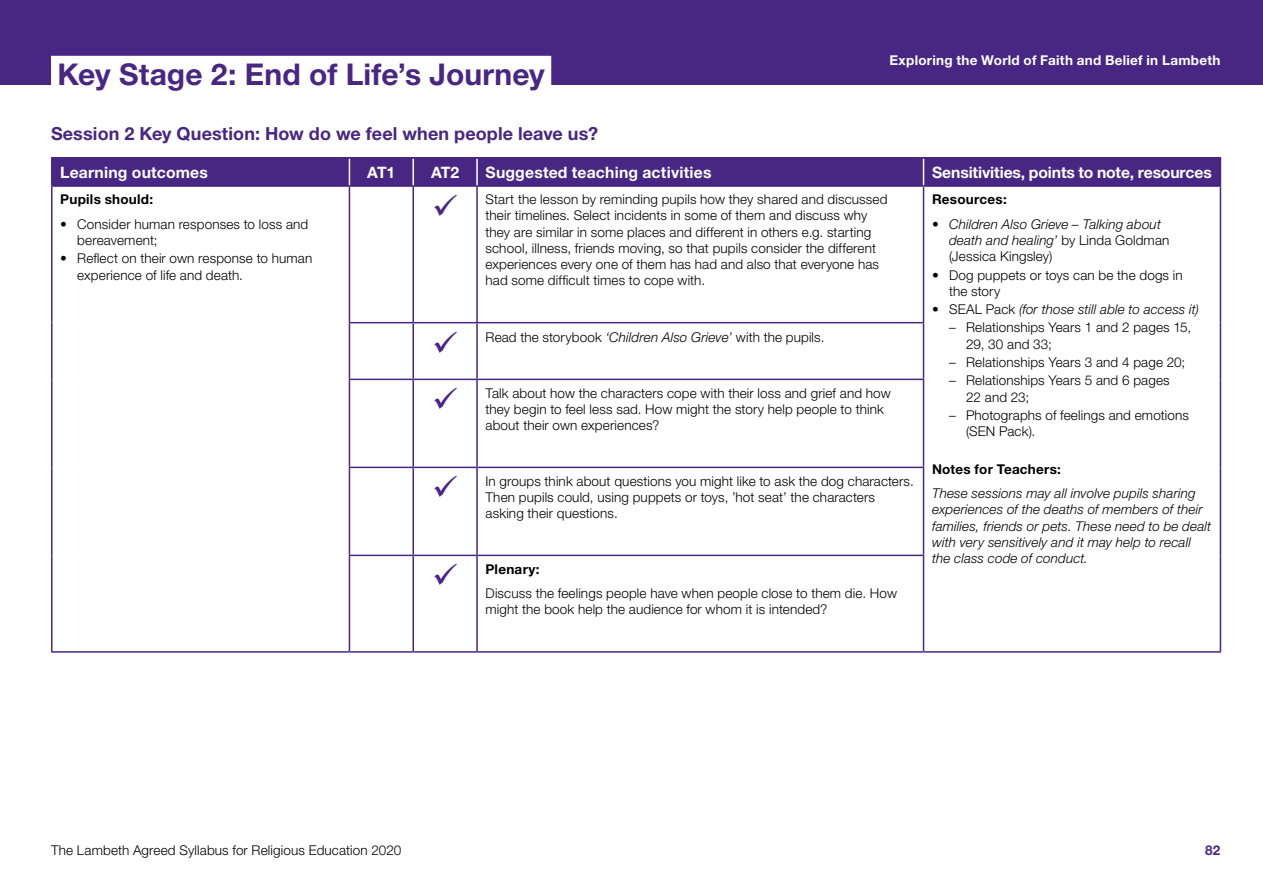
<style>
.page{position:relative;width:1263px;height:893px;background:#fff}
.page>*{position:absolute;margin:0;border:0;box-sizing:border-box;transform-origin:0 0}
.t1{font:700 30px "Helvetica Neue LT Std";color:#482683}
.t2{font:700 18px "Helvetica Neue LT Std";letter-spacing:.005em;color:#482683}
.t3{font:700 15.75px "Helvetica Neue LT Std";letter-spacing:.005em;color:#fff}
.t4{font:300 13.5px/16.2px "Helvetica Neue LT Std";letter-spacing:.01em;color:#000}
.t5{font:italic 300 13.5px/16.2px "Helvetica Neue";letter-spacing:.01em;color:#000}
.t6{font:700 13.5px "Helvetica Neue LT Std";letter-spacing:.02em;color:#000}
.t7{font:700 13.5px "Helvetica Neue LT Std";letter-spacing:.02em;color:#fff}
.t8{font:700 13.5px "Helvetica Neue LT Std";color:#482683}
.s1{font-style:normal}
.s2{font-family:"Helvetica Neue LT Std";font-style:normal}
.s3{color:#482683}
.s4{font-family:"Helvetica Neue";font-style:italic}
</style>
<div class="page">
<div style="left:0;top:0;width:1263px;height:85px;background:#482683"></div>
<div style="left:51px;top:56px;width:500px;height:42px;background:#fff"></div>
<div style="left:52px;top:158px;width:297px;height:28px;background:#482683"></div>
<div style="left:349px;top:158px;width:64px;height:28px;background:#482683"></div>
<div style="left:413px;top:158px;width:64px;height:28px;background:#482683"></div>
<div style="left:477px;top:158px;width:446px;height:28px;background:#482683"></div>
<div style="left:923px;top:158px;width:297px;height:28px;background:#482683"></div>
<hr style="left:349px;top:187px;width:1px;height:135px;background:#482683">
<hr style="left:412px;top:187px;width:2px;height:135px;background:#482683">
<hr style="left:476px;top:187px;width:2px;height:135px;background:#482683">
<hr style="left:923px;top:187px;width:1px;height:135px;background:#482683">
<hr style="left:349px;top:322px;width:64px;height:1px;background:#482683">
<hr style="left:349px;top:323px;width:1px;height:56px;background:#482683">
<hr style="left:413px;top:322px;width:64px;height:1px;background:#482683">
<hr style="left:412px;top:323px;width:2px;height:56px;background:#482683">
<hr style="left:477px;top:322px;width:447px;height:1px;background:#482683">
<hr style="left:476px;top:323px;width:2px;height:56px;background:#482683">
<hr style="left:923px;top:323px;width:1px;height:56px;background:#482683">
<hr style="left:349px;top:379px;width:64px;height:1px;background:#482683">
<hr style="left:349px;top:380px;width:1px;height:87px;background:#482683">
<hr style="left:413px;top:379px;width:64px;height:1px;background:#482683">
<hr style="left:412px;top:380px;width:2px;height:87px;background:#482683">
<hr style="left:477px;top:379px;width:447px;height:1px;background:#482683">
<hr style="left:476px;top:380px;width:2px;height:87px;background:#482683">
<hr style="left:923px;top:380px;width:1px;height:87px;background:#482683">
<hr style="left:349px;top:467px;width:64px;height:1px;background:#482683">
<hr style="left:349px;top:468px;width:1px;height:87px;background:#482683">
<hr style="left:413px;top:467px;width:64px;height:1px;background:#482683">
<hr style="left:412px;top:468px;width:2px;height:87px;background:#482683">
<hr style="left:477px;top:467px;width:447px;height:1px;background:#482683">
<hr style="left:476px;top:468px;width:2px;height:87px;background:#482683">
<hr style="left:923px;top:468px;width:1px;height:87px;background:#482683">
<hr style="left:349px;top:555px;width:64px;height:1px;background:#482683">
<hr style="left:349px;top:556px;width:1px;height:95px;background:#482683">
<hr style="left:413px;top:555px;width:64px;height:1px;background:#482683">
<hr style="left:412px;top:556px;width:2px;height:95px;background:#482683">
<hr style="left:477px;top:555px;width:447px;height:1px;background:#482683">
<hr style="left:476px;top:556px;width:2px;height:95px;background:#482683">
<hr style="left:923px;top:556px;width:1px;height:95px;background:#482683">
<svg style="left:349px;top:159px;width:1px;height:26px"></svg>
<hr style="left:412px;top:159px;width:2px;height:26px;background:#fff">
<hr style="left:476px;top:159px;width:2px;height:26px;background:#fff">
<svg style="left:923px;top:159px;width:1px;height:26px"></svg>
<hr style="left:51px;top:187px;width:2px;height:136px;background:#482683">
<hr style="left:1220px;top:187px;width:1px;height:136px;background:#482683">
<hr style="left:51px;top:323px;width:2px;height:56px;background:#482683">
<hr style="left:1220px;top:323px;width:1px;height:56px;background:#482683">
<hr style="left:51px;top:379px;width:2px;height:88px;background:#482683">
<hr style="left:1220px;top:379px;width:1px;height:88px;background:#482683">
<hr style="left:51px;top:467px;width:2px;height:88px;background:#482683">
<hr style="left:1220px;top:467px;width:1px;height:88px;background:#482683">
<hr style="left:51px;top:555px;width:2px;height:96px;background:#482683">
<hr style="left:1220px;top:555px;width:1px;height:96px;background:#482683">
<hr style="left:51px;top:651px;width:298px;height:2px;background:#482683">
<hr style="left:349px;top:651px;width:64px;height:2px;background:#482683">
<hr style="left:413px;top:651px;width:64px;height:2px;background:#482683">
<hr style="left:477px;top:651px;width:446px;height:2px;background:#482683">
<hr style="left:923px;top:651px;width:298px;height:2px;background:#482683">
<hr style="left:51px;top:157px;width:298px;height:2px;background:#482683">
<hr style="left:51px;top:159px;width:2px;height:26px;background:#482683">
<hr style="left:349px;top:157px;width:64px;height:2px;background:#482683">
<hr style="left:413px;top:157px;width:64px;height:2px;background:#482683">
<hr style="left:477px;top:157px;width:446px;height:2px;background:#482683">
<hr style="left:51px;top:185px;width:298px;height:2px;background:#482683">
<hr style="left:349px;top:185px;width:64px;height:2px;background:#482683">
<hr style="left:413px;top:185px;width:64px;height:2px;background:#482683">
<hr style="left:477px;top:185px;width:446px;height:2px;background:#482683">
<hr style="left:923px;top:157px;width:298px;height:2px;background:#482683">
<svg style="left:1220px;top:159px;width:1px;height:26px"></svg>
<hr style="left:923px;top:185px;width:298px;height:2px;background:#482683">
<h1 class="t1" style="left:57px;top:56px;width:489px">Key Stage 2: End of Life’s Journey</h1>
<h2 class="t2" style="left:51px;top:123px;width:549px">Session 2 Key Question: How do we feel when people leave us?</h2>
<p class="t7" style="left:889px;top:52px;width:332px">Exploring the World of Faith and Belief in Lambeth</p>
<p class="t3" style="left:60px;top:162px;width:149px">Learning outcomes</p>
<p class="t3" style="left:367px;top:162px;width:30px">AT1</p>
<p class="t3" style="left:431px;top:162px;width:30px">AT2</p>
<p class="t3" style="left:485px;top:162px;width:227px">Suggested teaching activities</p>
<p class="t3" style="left:932px;top:162px;width:281px">Sensitivities, points to note, resources</p>
<p class="t6" style="left:60px;top:191px;width:94px">Pupils should:</p>
<p class="t4" style="left:77px;top:216px;width:233px;text-indent:-17px">• Consider human responses to loss and bereavement;</p>
<p class="t4" style="left:77px;top:250px;width:237px;text-indent:-17px">• Reflect on their own response to human experience of life and death.</p>
<p class="t4" style="left:485px;top:191px;width:403px">Start the lesson by reminding pupils how they shared and discussed their timelines. Select incidents in some of them and discuss why they are similar in some places and different in others e.g. starting school, illness, friends moving, so that pupils consider the different experiences every one of them has had and also that everyone has had some difficult times to cope with.</p>
<p class="t6" style="left:932px;top:191px;width:76px">Resources:</p>
<p class="t5" style="left:949px;top:216px;width:222px;text-indent:-17px"><span class="s1">•</span> Children Also Grieve – Talking about death and healing’ <span class="s2">by Linda Goldman</span></p>
<p class="t4" style="left:949px;top:248px;width:105px">(Jessica Kingsley)</p>
<p class="t4" style="left:949px;top:266px;width:235px;text-indent:-17px">• Dog puppets or toys can be the dogs in the story</p>
<p class="t5" style="left:932px;top:301px;width:269px"><span class="s2">• SEAL Pack</span> (for those still able to access it)</p>
<p class="t4" style="left:966px;top:319px;width:227px;text-indent:-17px">– Relationships Years 1 and 2 pages 15,<br>29, 30 and 33;</p>
<p class="t4" style="left:949px;top:354px;width:238px">– Relationships Years 3 and 4 page 20;</p>
<p class="t4" style="left:966px;top:372px;width:205px;text-indent:-17px">– Relationships Years 5 and 6 pages<br>22 and 23;</p>
<p class="t4" style="left:966px;top:407px;width:224px;text-indent:-17px">– Photographs of feelings and emotions (SEN Pack).</p>
<p class="t6" style="left:932px;top:460px;width:130px">Notes for Teachers:</p>
<p class="t5" style="left:932px;top:485px;width:281px">These sessions may all involve pupils sharing experiences of the deaths of members of their families, friends or pets. These need to be dealt with very sensitively and it may help to recall the class code of conduct.</p>
<p class="t4" style="left:432px;top:329px;width:394px"><span class="s3">✓</span> Read the storybook <span class="s4">‘Children Also Grieve’</span> with the pupils.</p>
<p class="t4" style="left:485px;top:384px;width:407px">Talk about how the characters cope with their loss and grief and how they begin to feel less sad. How might the story help people to think about their own experiences?</p>
<p class="t4" style="left:485px;top:472px;width:430px">In groups think about questions you might like to ask the dog characters.<br>Then pupils could, using puppets or toys, ’hot seat’ the characters asking their questions.</p>
<p class="t6" style="left:485px;top:560px;width:56px">Plenary:</p>
<p class="t4" style="left:485px;top:585px;width:413px">Discuss the feelings people have when people close to them die. How might the book help the audience for whom it is intended?</p>
<p class="t4" style="left:51px;top:842px;width:352px">The Lambeth Agreed Syllabus for Religious Education 2020</p>
<p class="t8" style="left:1205px;top:842px;width:17px">82</p>
</div>
